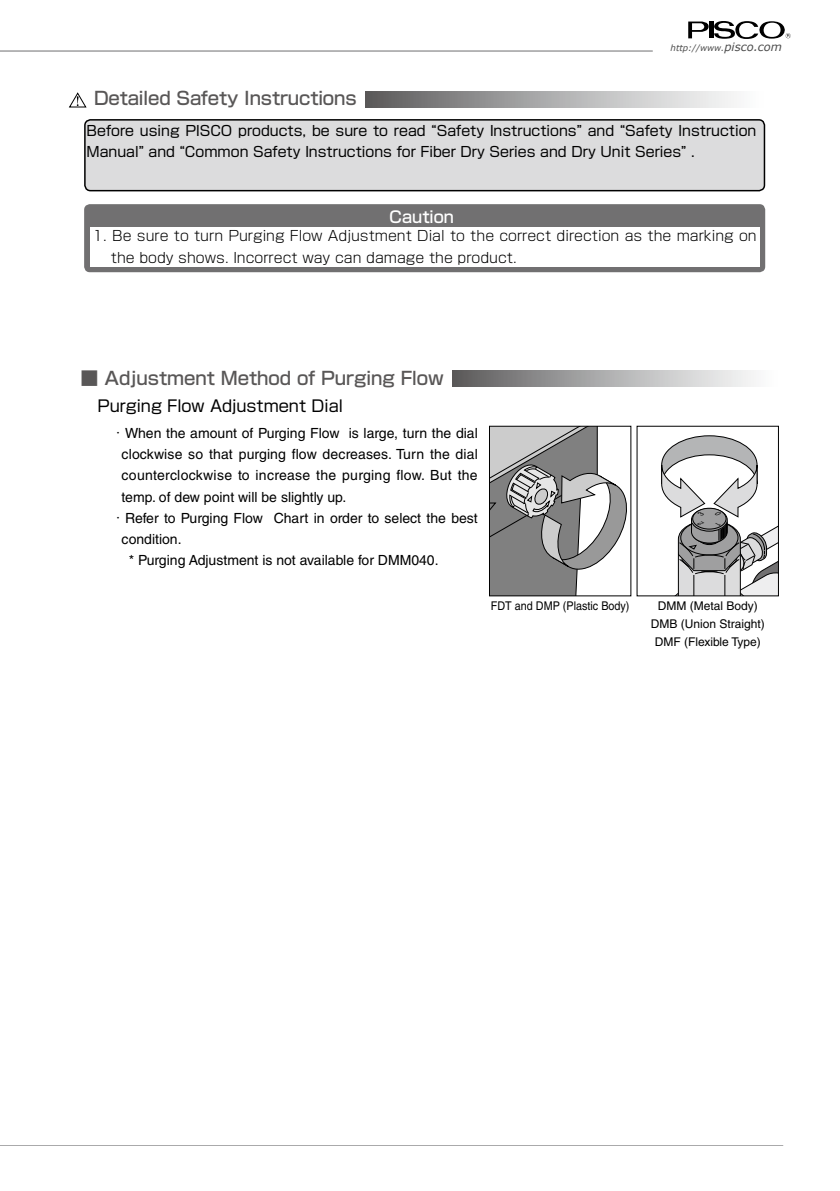
<style>
.page{position:relative;width:840px;height:1191px;background:#fff}
.page>*{position:absolute;margin:0;border:0;box-sizing:border-box;transform-origin:0 0}
.t1{font:500 18px "Shin Go Pr 6";color:#595757}
.t2{font:16px "Shin Go Pr 6";color:#000}
.t3{font:500 16px "Shin Go Pr 6";color:#fff}
.t4{font:14px "Helvetica LT Std";color:#000}
.t5{font:14px/21px "Shin Go Pr 6";color:#000}
.t6{font:300 14px/21px "Shin Go Pr 6";color:#000}
.t7{font:14px "Helvetica LT Std";letter-spacing:.02em;color:#000}
.t8{font:12px/18px "Helvetica LT Std";color:#000;text-align:center}
.t9{font:12px "Helvetica LT Std";color:#000;scale:.9 1}
.t10{font:italic 8.6px "Verdana";color:#4d4d4d}
.s1{font-size:11.6px}
.s2{font-family:"Shin Go Pr 6";font-weight:300}
</style>
<div class="page">
<svg style="left:688px;top:21px;width:102px;height:18px"></svg>
<hr style="left:0;top:1145px;width:782px;height:1px;background:#9f9fa0">
<hr style="left:0;top:51px;width:652px;height:1px;background:#9f9fa0">
<svg style="left:69px;top:93px;width:17px;height:14px"></svg>
<div style="left:365px;top:92px;width:399px;height:16px;background:linear-gradient(to right,#5e5d5e,#fff)"></div>
<div style="left:85px;top:120px;width:679px;height:71px;background:#dcdcdd;border-radius:6px"></div>
<div style="left:84px;top:119px;width:680px;height:72px;border:2px solid #000;border-radius:6px"></div>
<div style="left:84px;top:204px;width:680px;height:68px;background:#717071;border-radius:6px"></div>
<div style="left:90px;top:227px;width:669px;height:39px;background:#fff"></div>
<div style="left:452px;top:370px;width:326px;height:16px;background:linear-gradient(to right,#5e5d5e,#fff)"></div>
<svg style="left:491px;top:428px;width:136px;height:166px"></svg>
<div style="left:489px;top:426px;width:141px;height:170px;border:1px solid #000"></div>
<svg style="left:636px;top:435px;width:142px;height:161px"></svg>
<p class="t10" style="left:670px;top:41px;width:113px">http://www.<span class="s1">pisco.com</span></p>
<p class="t1" style="left:94px;top:83px;width:264px">Detailed Safety Instructions</p>
<p class="t5" style="left:86px;top:119px;width:671px">Before using PISCO products, be sure to read “Safety Instructions” and “Safety Instruction<br>Manual” and “Common Safety Instructions for Fiber Dry Series and Dry Unit Series” .</p>
<p class="t3" style="left:389px;top:203px;width:66px">Caution</p>
<p class="t6" style="left:111px;top:224px;width:647px;text-indent:-18px">1. Be sure to turn Purging Flow Adjustment Dial to the correct direction as the marking on the body shows. Incorrect way can damage the product.</p>
<p class="t1" style="left:81px;top:363px;width:364px">■ Adjustment Method of Purging Flow</p>
<p class="t2" style="left:98px;top:392px;width:247px">Purging Flow Adjustment Dial</p>
<p class="t4" style="left:111px;top:425px;width:368px"><span class="s2">・</span> When the amount of Purging Flow is large, turn the dial</p>
<p class="t4" style="left:122px;top:446px;width:357px">clockwise so that purging flow decreases. Turn the dial</p>
<p class="t7" style="left:122px;top:467px;width:357px">counterclockwise to increase the purging flow. But the</p>
<p class="t4" style="left:122px;top:488px;width:226px">temp. of dew point will be slightly up.</p>
<p class="t4" style="left:111px;top:509px;width:368px"><span class="s2">・</span> Refer to Purging Flow Chart in order to select the best</p>
<p class="t4" style="left:122px;top:530px;width:61px">condition.</p>
<p class="t4" style="left:129px;top:552px;width:311px">* Purging Adjustment is not available for DMM040.</p>
<p class="t9" style="left:490px;top:598px;width:156px">FDT and DMP (Plastic Body)</p>
<p class="t8" style="left:650px;top:596px;width:115px">DMM (Metal Body)<br>DMB (Union Straight)<br>DMF (Flexible Type)</p>
</div>
